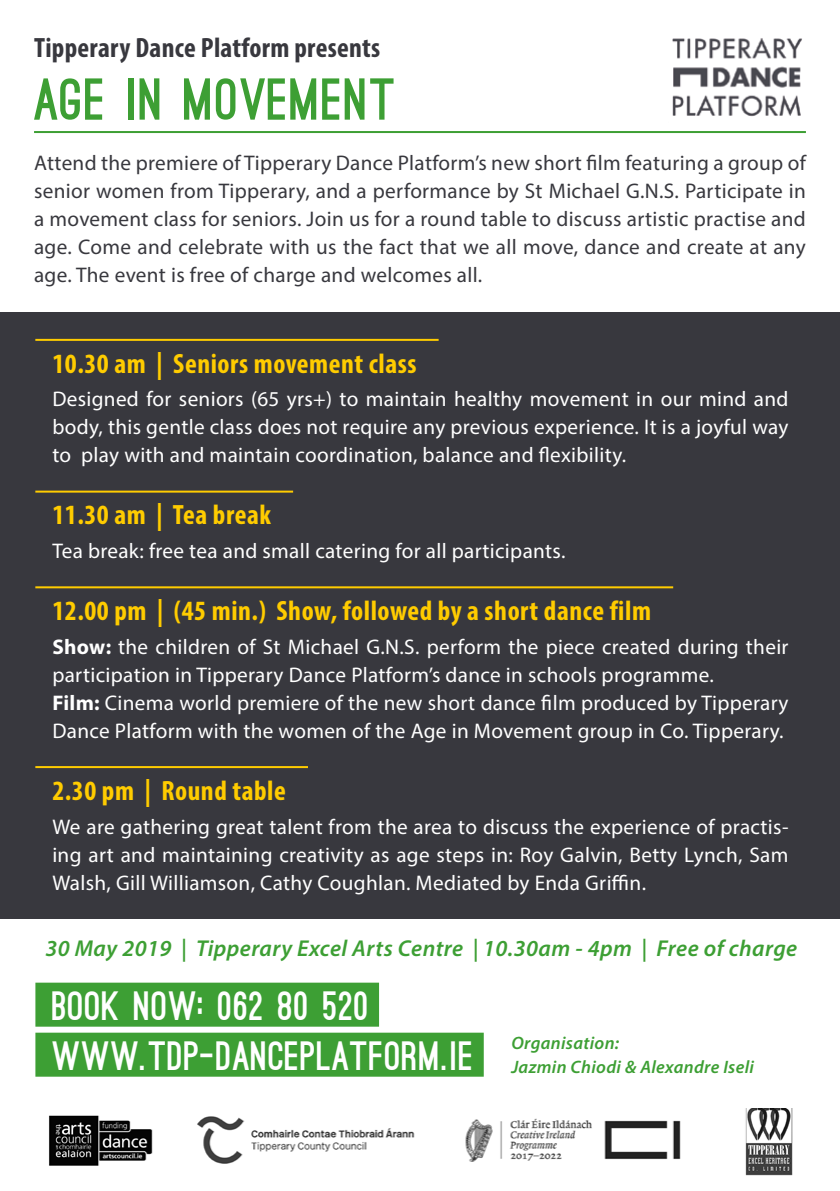
<style>
.page{position:relative;width:840px;height:1191px;background:#fff}
.page>*{position:absolute;margin:0;border:0;box-sizing:border-box;transform-origin:0 0}
.t1{font:900 56px "Ostrich Sans";letter-spacing:.03em;color:#3d9f34}
.t2{font:900 39px/50px "Ostrich Sans";letter-spacing:.03em;color:#fff}
.t3{font:700 condensed 28px "Myriad Pro";letter-spacing:.02em;color:#fc0}
.t4{font:700 condensed 28px "Myriad Pro";letter-spacing:.01em;color:#38383e}
.t5{font:italic 600 23px "Myriad Pro";letter-spacing:.02em;color:#3d9f34}
.t6{font:21.2px/28px "Myriad Pro";letter-spacing:.015em;color:#fff;text-align:justify}
.t7{font:21.2px/28px "Myriad Pro";letter-spacing:.015em;color:#38383e;text-align:justify}
.t8{font:italic 600 18px/24px "Myriad Pro";letter-spacing:.02em;color:#3d9f34}
.s1{font-weight:700}
</style>
<div class="page">
<img style="left:49px;top:1108px;width:744px;height:68px">
<div style="left:35px;top:982px;width:344px;height:44px;background:#3d9f34"></div>
<div style="left:35px;top:1032px;width:448px;height:44px;background:#3d9f34"></div>
<div style="left:0;top:312px;width:839px;height:606px;background:#38383e"></div>
<hr style="left:35px;top:339px;width:403px;height:2px;background:#fc0">
<hr style="left:35px;top:490px;width:258px;height:2px;background:#fc0">
<hr style="left:35px;top:586px;width:637px;height:2px;background:#fc0">
<hr style="left:35px;top:766px;width:273px;height:2px;background:#fc0">
<hr style="left:34px;top:131px;width:771px;height:2px;background:#3d9f34">
<img style="left:672px;top:38px;width:130px;height:79px">
<h3 class="t4" style="left:34px;top:30px;width:347px">Tipperary Dance Platform presents</h3>
<h1 class="t1" style="left:34px;top:78px;width:363px">AGE IN MOVEMENT</h1>
<p class="t7" style="left:34px;top:149px;width:773px">Attend the premiere of Tipperary Dance Platform’s new short film featuring a group of senior women from Tipperary, and a performance by St Michael G.N.S. Participate in a movement class for seniors. Join us for a round table to discuss artistic practise and age. Come and celebrate with us the fact that we all move, dance and create at any age. The event is free of charge and welcomes all.</p>
<h3 class="t3" style="left:52px;top:346px;width:365px">10.30 am | Seniors movement class</h3>
<p class="t6" style="left:52px;top:385px;width:737px">Designed for seniors (65 yrs+) to maintain healthy movement in our mind and body, this gentle class does not require any previous experience. It is a joyful way to play with and maintain coordination, balance and flexibility.</p>
<h3 class="t3" style="left:52px;top:497px;width:220px">11.30 am | Tea break</h3>
<p class="t6" style="left:52px;top:536px;width:514px">Tea break: free tea and small catering for all participants.</p>
<h3 class="t3" style="left:52px;top:593px;width:600px">12.00 pm | (45 min.) Show, followed by a short dance film</h3>
<p class="t6" style="left:52px;top:632px;width:737px;text-align:left"><span class="s1">Show:</span> the children of St Michael G.N.S. perform the piece created during their participation in Tipperary Dance Platform’s dance in schools programme.<br><span class="s1">Film:</span> Cinema world premiere of the new short dance film produced by Tipperary Dance Platform with the women of the Age in Movement group in Co. Tipperary.</p>
<h3 class="t3" style="left:52px;top:773px;width:235px">2.30 pm | Round table</h3>
<p class="t6" style="left:52px;top:812px;width:737px">We are gathering great talent from the area to discuss the experience of practis&shy;ing art and maintaining creativity as age steps in: Roy Galvin, Betty Lynch, Sam Walsh, Gill Williamson, Cathy Coughlan. Mediated by Enda Griffin.</p>
<p class="t5" style="left:45px;top:933px;width:753px">30 May 2019 | Tipperary Excel Arts Centre | 10.30am - 4pm | Free of charge</p>
<h2 class="t2" style="left:52px;top:982px;width:422px">BOOK NOW: 062 80 520<br>WWW.TDP-DANCEPLATFORM.IE</h2>
<p class="t8" style="left:511px;top:1030px;width:244px">Organisation:<br>Jazmin Chiodi &amp; Alexandre Iseli</p>
</div>
